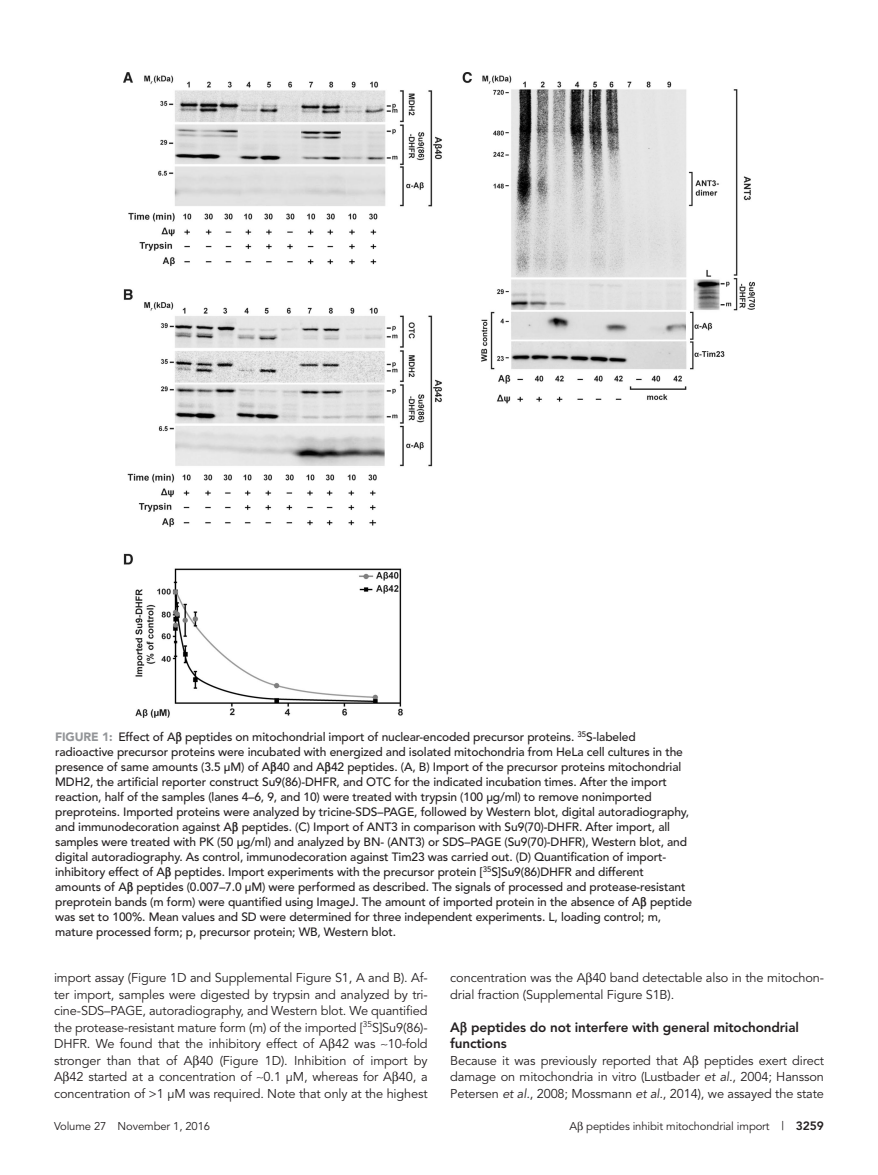
<style>
.page{position:relative;width:878px;height:1175px;background:#fff}
.page>*{position:absolute;margin:0;border:0;box-sizing:border-box;transform-origin:0 0}
.t1{font:800 13.5px/16.5px "Avenir";letter-spacing:-.01em;color:#231f20}
.Para{font:12.75px/16.5px "Avenir";letter-spacing:-.01em;color:#231f20}
.ParaFL{font:12.75px/16.5px "Avenir";letter-spacing:-.01em;color:#231f20;text-align:justify}
.FigCaption_35_5p{font:500 12px/15px "Avenir";letter-spacing:-.01em;color:#231f20}
.ParaFL-2{font:11.25px "Avenir";letter-spacing:-.01em;color:#231f20}
.s1{font-weight:900;color:#939598}
.s2{font-style:italic}
.s3{font-size:12px}
.s4{font-weight:800;font-size:12px}
</style>
<div class="page">
<img style="left:124px;top:72px;width:630px;height:645px">
<p class="FigCaption_35_5p" style="left:55px;top:730px;width:638px"><span class="s1">FIGURE 1:</span> Effect of A peptides on mitochondrial import of nuclear-encoded precursor proteins. <sup>35</sup>S‑labeled radioactive precursor proteins were incubated with energized and isolated mitochondria from HeLa cell cultures in the presence of same amounts (3.5 μM) of A 40 and A 42 peptides. (A, B) Import of the precursor proteins mitochondrial MDH2, the artificial reporter construct Su9(86)-DHFR, and OTC for the indicated incubation times. After the import reaction, half of the samples (lanes 4–6, 9, and 10) were treated with trypsin (100 μg/ml) to remove nonimported preproteins. Imported proteins were analyzed by tricine-SDS–PAGE, followed by Western blot, digital autoradiography, and immunodecoration against A peptides. (C) Import of ANT3 in comparison with Su9(70)-DHFR. After import, all samples were treated with PK (50 μg/ml) and analyzed by BN- (ANT3) or SDS–PAGE (Su9(70)-DHFR), Western blot, and digital autoradiography. As control, immunodecoration against Tim23 was carried out. (D) Quantification of import&shy;inhibitory effect of A peptides. Import experiments with the precursor protein [<sup>35</sup>S]Su9(86)DHFR and different amounts of A peptides (0.007–7.0 μM) were performed as described. The signals of processed and protease-resistant preprotein bands (m form) were quantified using ImageJ. The amount of imported protein in the absence of A peptide was set to 100%. Mean values and SD were determined for three independent experiments. L, loading control; m, mature processed form; p, precursor protein; WB, Western blot.</p>
<p class="Para" style="left:54px;top:969px;width:375px;text-align:justify">import assay (Figure 1D and Supplemental Figure S1, A and B). Af&shy;ter import, samples were digested by trypsin and analyzed by tri&shy;cine-SDS–PAGE, autoradiography, and Western blot. We quantified the protease-resistant mature form (m) of the imported [<sup>35</sup>S]Su9(86)- DHFR. We found that the inhibitory effect of A 42 was ∼10-fold stronger than that of A 40 (Figure 1D). Inhibition of import by A 42 started at a concentration of ∼0.1 μM, whereas for A 40, a concentration of &gt;1 μM was required. Note that only at the highest</p>
<p class="Para" style="left:450px;top:969px;width:375px">concentration was the A 40 band detectable also in the mitochon&shy;drial fraction (Supplemental Figure S1B).</p>
<h2 class="t1" style="left:450px;top:1018px;width:350px">A peptides do not interfere with general mitochondrial functions</h2>
<p class="ParaFL" style="left:450px;top:1052px;width:375px">Because it was previously reported that A peptides exert direct damage on mitochondria in vitro (Lustbader <span class="s2">et al.</span>, 2004; Hansson Petersen <span class="s2">et al.</span>, 2008; Mossmann <span class="s2">et al.</span>, 2014), we assayed the state</p>
<p class="ParaFL-2" style="left:54px;top:1119px;width:158px">Volume 27 November 1, 2016</p>
<p class="ParaFL-2" style="left:569px;top:1119px;width:256px">A peptides inhibit mitochondrial import <span class="s3">|</span> <span class="s4">3259</span></p>
</div>
